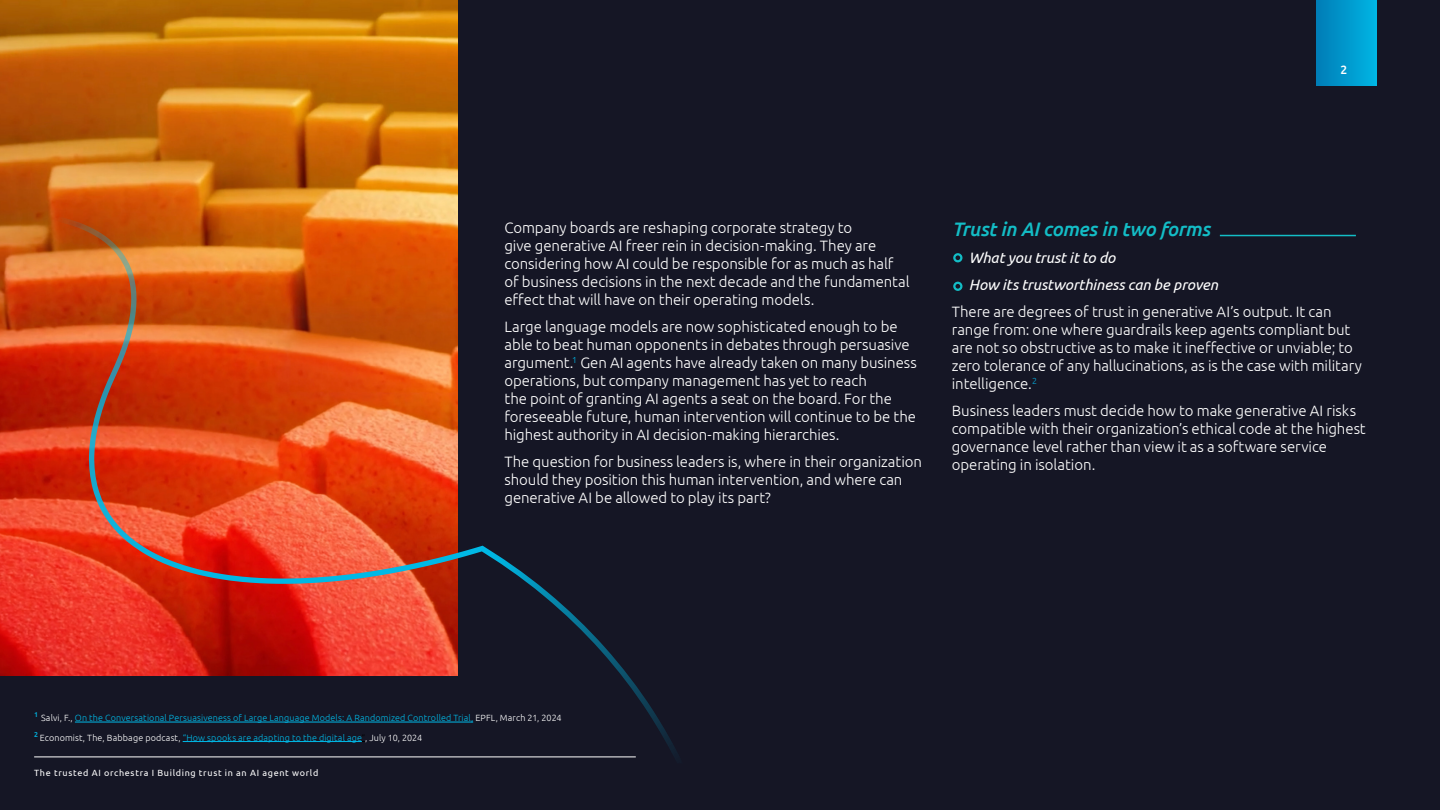
<style>
.page{position:relative;width:1440px;height:810px;background:#151625}
.page>*{position:absolute;margin:0;border:0;box-sizing:border-box;transform-origin:0 0}
.t1{font:italic 500 19.5px "Ubuntu";letter-spacing:-.015em;color:#13bdc6}
.t2{font:300 15px/18px "Ubuntu";letter-spacing:-.005em;color:#fff}
.t3{font:italic 15px/27px "Ubuntu";letter-spacing:-.005em;color:#fff}
.t4{font:500 12px "Ubuntu";color:#fff}
.t5{font:300 9px/19.5px "Ubuntu";letter-spacing:.015em;color:#00b9e7}
.t6{font:9px "Ubuntu";letter-spacing:.075em;color:#fff}
.s1{color:#fff}
.s2{color:#000}
</style>
<div class="page">
<img style="left:0;top:0;width:458px;height:215px">
<svg style="left:0;top:215px;width:677px;height:542px"></svg>
<div style="left:953px;top:282px;width:9px;height:9px;border:2px solid #13bdc6;border-radius:50%"></div>
<div style="left:953px;top:253px;width:9px;height:9px;border:2px solid #13bdc6;border-radius:50%"></div>
<hr style="left:1220px;top:235px;width:136px;height:1px;background:#13bdc6">
<hr style="left:75px;top:722px;width:398px;height:1px;background:#00b9e7">
<hr style="left:183px;top:741px;width:179px;height:1px;background:#00b9e7">
<hr style="left:34px;top:757px;width:602px;height:1px;background:#fff">
<div style="left:1316px;top:0;width:60px;height:85px;background:linear-gradient(to right,#007cb6,#00b4e3)"></div>
<p class="t4" style="left:1340px;top:62px;width:8px">2</p>
<p class="t2" style="left:504px;top:218px;width:407px">Company boards are reshaping corporate strategy to<br>give generative AI freer rein in decision-making. They are considering how AI could be responsible for as much as half of business decisions in the next decade and the fundamental effect that will have on their operating models.</p>
<p class="t2" style="left:504px;top:317px;width:414px">Large language models are now sophisticated enough to be able to beat human opponents in debates through persuasive argument.<sup>1</sup> Gen AI agents have already taken on many business operations, but company management has yet to reach<br>the point of granting AI agents a seat on the board. For the foreseeable future, human intervention will continue to be the highest authority in AI decision-making hierarchies.</p>
<p class="t2" style="left:504px;top:452px;width:419px">The question for business leaders is, where in their organization should they position this human intervention, and where can generative AI be allowed to play its part?</p>
<h1 class="t1" style="left:952px;top:217px;width:260px">Trust in AI comes in two forms</h1>
<p class="t3" style="left:969px;top:244px;width:251px">What you trust it to do<br>How its trustworthiness can be proven</p>
<p class="t2" style="left:952px;top:303px;width:412px">There are degrees of trust in generative AI’s output. It can range from: one where guardrails keep agents compliant but are not so obstructive as to make it ineffective or unviable; to zero tolerance of any hallucinations, as is the case with military intelligence.<sup>2</sup></p>
<p class="t2" style="left:952px;top:402px;width:415px">Business leaders must decide how to make generative AI risks compatible with their organization’s ethical code at the highest governance level rather than view it as a software service operating in isolation.</p>
<p class="t5" style="left:34px;top:708px;width:529px"><sup>1</sup> <span class="s1">Salvi, F.,</span> On the Conversational Persuasiveness of Large Language Models: A Randomized Controlled Trial, <span class="s1">EPFL, March 21, 2024<br></span><sup>2</sup> <span class="s1">Economist, The, Babbage podcast,</span> “How spooks are adapting to the digital age<span class="s2">”</span><span class="s1">, July 10, 2024</span></p>
<p class="t6" style="left:34px;top:768px;width:286px">The trusted AI orchestra I Building trust in an AI agent world</p>
</div>
